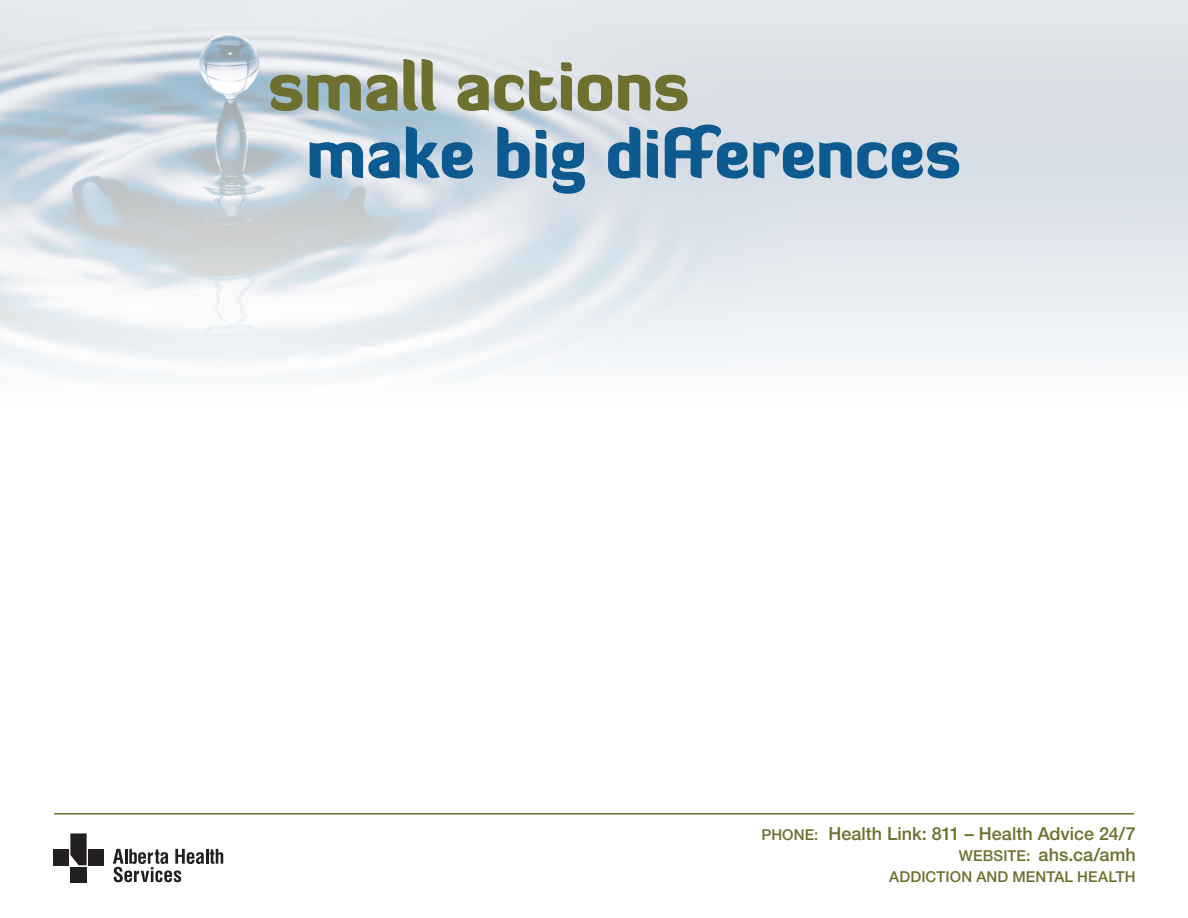
<style>
.page{position:relative;width:1188px;height:918px;background:#fff}
.page>*{position:absolute;margin:0;border:0;box-sizing:border-box;transform-origin:0 0}
.t1{font:900 66px "Diavlo";letter-spacing:-.01em;color:#0c5a8f}
.t2{font:900 66px "Diavlo";letter-spacing:-.01em;color:#6d702e}
.t3{font:500 18px/21px "Helvetica Neue LT Std";color:#6d702e;text-align:right}
.t4{font:500 15px "Helvetica Neue LT Std";letter-spacing:.01em;color:#6d702e}
.s1{font-size:15px}
</style>
<div class="page">
<svg style="left:113px;top:849px;width:110px;height:33px"></svg>
<div style="left:53px;top:849px;width:16px;height:16px;background:#231f20"></div>
<div style="left:88px;top:849px;width:16px;height:16px;background:#231f20"></div>
<div style="left:70px;top:867px;width:17px;height:15px;background:#231f20"></div>
<svg style="left:70px;top:833px;width:17px;height:32px"></svg>
<hr style="left:54px;top:813px;width:1080px;height:1px;background:#6d702e">
<h1 class="t2" style="left:268px;top:43px;width:422px">small actions</h1>
<h1 class="t1" style="left:306px;top:111px;width:656px">make big differences</h1>
<p class="t3" style="left:761px;top:823px;width:376px"><span class="s1">PHONE:</span> Health Link: 811 – Health Advice 24/7<br><span class="s1">WEBSITE:</span> ahs.ca/amh</p>
<p class="t4" style="left:889px;top:867px;width:248px">ADDICTION AND MENTAL HEALTH</p>
</div>
